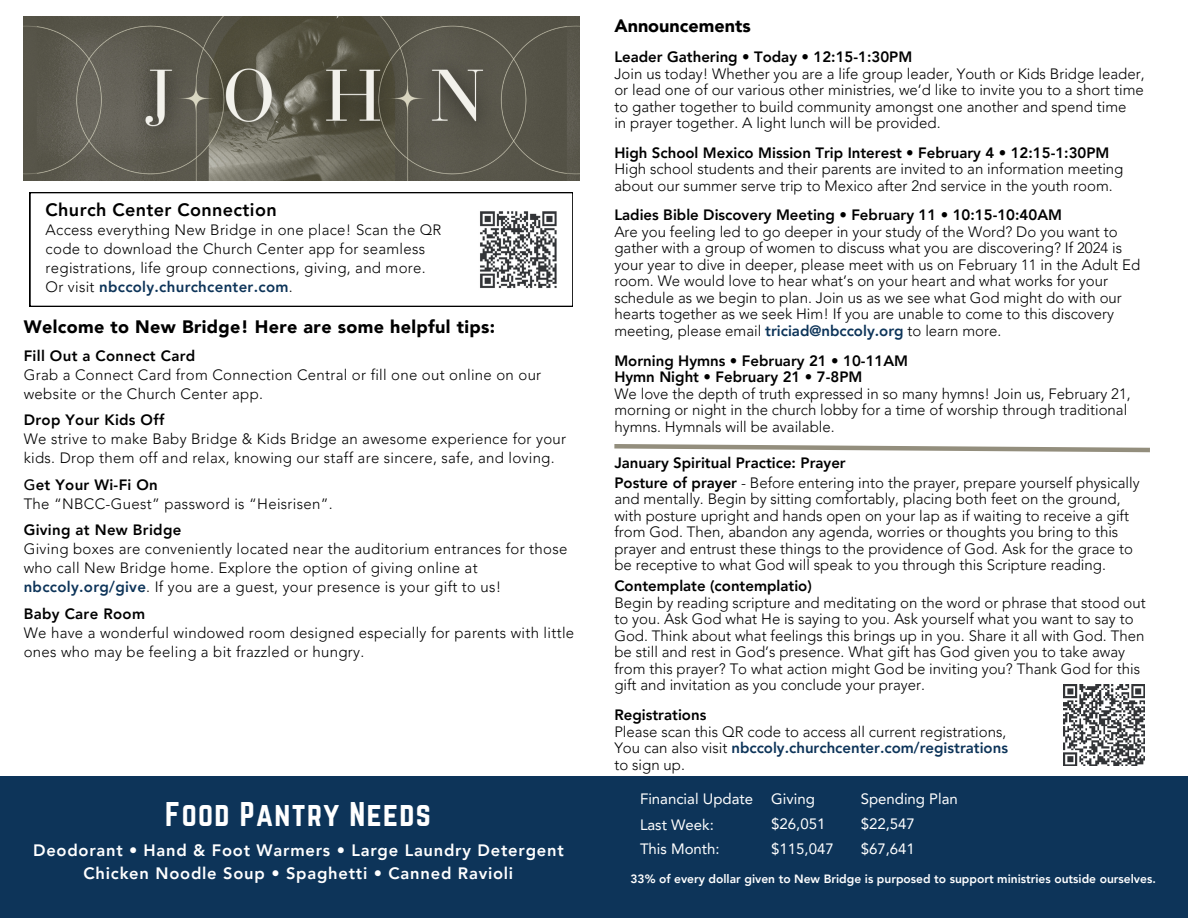
<style>
.page{position:relative;width:1188px;height:918px;background:#fff}
.page>*{position:absolute;margin:0;border:0;box-sizing:border-box;transform-origin:0 0}
.t1{font:30px "Norwester";letter-spacing:.045em;color:#fff}
.t2{font:900 18px "Avenir LT Pro";letter-spacing:.02em;color:#000}
.t3{font:800 18px "Avenir LT Pro";letter-spacing:.02em;color:#000}
.t4{font:900 18px "Avenir LT Pro";color:#000}
.t5{font:800 16.5px/23.7px "Avenir LT Pro";letter-spacing:.045em;color:#fff;text-align:center}
.t6{font:300 15px/16.5px "Avenir LT Pro";color:#000}
.t7{font:300 15px/19px "Avenir LT Pro";letter-spacing:.02em;color:#000}
.t8{font:15px "Avenir LT Pro";color:#fff}
.t9{font:800 15px "Avenir LT Pro";color:#000}
.t10{font:800 12px "Avenir LT Pro";color:#fff}
.s1{font-weight:800;color:#0d3459}
.s2{font-weight:800}
.s3{font-weight:500}
.s4{font-weight:400}
</style>
<div class="page">
<img style="left:24px;top:16px;width:556px;height:165px">
<div style="left:0;top:776px;width:1188px;height:142px;background:#0d3459"></div>
<svg style="left:30px;top:192px;width:543px;height:115px"></svg>
<img style="left:479px;top:210px;width:79px;height:80px">
<img style="left:1064px;top:685px;width:81px;height:81px">
<svg style="left:614px;top:444px;width:536px;height:9px"></svg>
<p class="t3" style="left:46px;top:202px;width:233px">Church Center Connection</p>
<p class="t7" style="left:46px;top:221px;width:397px">Access everything New Bridge in one place! Scan the QR code to download the Church Center app for seamless registrations, life group connections, giving, and more.<br>Or visit <span class="s1">nbccoly.churchcenter.com</span>.</p>
<h2 class="t2" style="left:24px;top:320px;width:473px">Welcome to New Bridge! Here are some helpful tips:</h2>
<h5 class="t7" style="left:24px;top:347px;width:519px"><span class="s2">Fill Out a Connect Card<br></span>Grab a Connect Card from Connection Central or fill one out online on our website or the Church Center app.</h5>
<h5 class="t7" style="left:24px;top:412px;width:544px"><span class="s2">Drop Your Kids Off<br></span>We strive to make Baby Bridge &amp; Kids Bridge an awesome experience for your kids. Drop them off and relax, knowing our staff are sincere, safe, and loving.</h5>
<h5 class="t7" style="left:24px;top:476px;width:310px"><span class="s3">G</span><span class="s2">et Your Wi-Fi On<br></span>The “NBCC-Guest” password is “Heisrisen”.</h5>
<h5 class="t7" style="left:24px;top:522px;width:545px"><span class="s2">Giving at New Bridge<br></span>Giving boxes are conveniently located near the auditorium entrances for those who call New Bridge home. Explore the option of giving online at <span class="s1">nbccoly.org/give</span>. If you are a guest, your presence is your gift to us!</h5>
<h4 class="t7" style="left:24px;top:605px;width:552px"><span class="s2">Baby Care Room<br></span>We have a wonderful windowed room designed especially for parents with little ones who may be feeling a bit frazzled or hungry.</h4>
<p class="t1" style="left:165px;top:796px;width:267px">Food Pantry Needs</p>
<p class="t5" style="left:33px;top:840px;width:532px">Deodorant <span class="s4">•</span> Hand &amp; Foot Warmers • Large Laundry Detergent<br>Chicken Noodle Soup • Spaghetti • Canned Ravioli</p>
<h5 class="t4" style="left:614px;top:18px;width:138px">Announcements</h5>
<h5 class="t6" style="left:614px;top:50px;width:532px"><span class="s2">Leader Gathering • Today • 12:15-1:30PM<br></span>Join us today! Whether you are a life group leader, Youth or Kids Bridge leader, or lead one of our various other ministries, we’d like to invite you to a short time to gather together to build community amongst one another and spend time<br>in prayer together. A light lunch will be provided.</h5>
<h5 class="t6" style="left:614px;top:146px;width:511px"><span class="s2">High School Mexico Mission Trip Interest • February 4 • 12:15-1:30PM<br></span>High school students and their parents are invited to an information meeting about our summer serve trip to Mexico after 2nd service in the youth room.</h5>
<p class="t6" style="left:614px;top:208px;width:527px"><span class="s2">Ladies Bible Discovery Meeting • February 11 • 10:15-10:40AM<br></span>Are you feeling led to go deeper in your study of the Word? Do you want to gather with a group of women to discuss what you are discovering? If 2024 is your year to dive in deeper, please meet with us on February 11 in the Adult Ed room. We would love to hear what’s on your heart and what works for your schedule as we begin to plan. Join us as we see what God might do with our hearts together as we seek Him! If you are unable to come to this discovery meeting, please email <span class="s1">triciad@nbccoly.org</span> to learn more.</p>
<h5 class="t6" style="left:614px;top:353px;width:518px"><span class="s2">Morning Hymns • February 21 • 10-11AM<br>Hymn Night • February 21 • 7-8PM<br></span>We love the depth of truth expressed in so many hymns! Join us, February 21, morning or night in the church lobby for a time of worship through traditional hymns. Hymnals will be available.</h5>
<p class="t9" style="left:614px;top:456px;width:233px">January Spiritual Practice: Prayer</p>
<h2 class="t6" style="left:614px;top:475px;width:527px"><span class="s2">Posture of prayer</span> - Before entering into the prayer, prepare yourself physically and mentally. Begin by sitting comfortably, placing both feet on the ground, with posture upright and hands open on your lap as if waiting to receive a gift from God. Then, abandon any agenda, worries or thoughts you bring to this prayer and entrust these things to the providence of God. Ask for the grace to be receptive to what God will speak to you through this Scripture reading.</h2>
<h5 class="t6" style="left:614px;top:579px;width:533px"><span class="s2">Contemplate (contemplatio)<br></span>Begin by reading scripture and meditating on the word or phrase that stood out to you. Ask God what He is saying to you. Ask yourself what you want to say to God. Think about what feelings this brings up in you. Share it all with God. Then be still and rest in God’s presence. What gift has God given you to take away from this prayer? To what action might God be inviting you? Thank God for this gift and invitation as you conclude your prayer.</h5>
<h5 class="t6" style="left:614px;top:708px;width:395px"><span class="s2">Registrations<br></span>Please scan this QR code to access all current registrations, You can also visit <span class="s1">nbccoly.churchcenter.com/registrations </span>to sign up.</h5>
<h5 class="t8" style="left:640px;top:793px;width:115px">Financial Update</h5>
<h1 class="t8" style="left:771px;top:793px;width:45px">Giving</h1>
<h3 class="t8" style="left:861px;top:793px;width:99px">Spending Plan</h3>
<p class="t8" style="left:640px;top:818px;width:75px">Last Week:</p>
<p class="t8" style="left:771px;top:817px;width:56px">$26,051</p>
<p class="t8" style="left:861px;top:817px;width:56px">$22,547</p>
<p class="t8" style="left:640px;top:842px;width:81px">This Month:</p>
<p class="t8" style="left:771px;top:842px;width:64px">$115,047</p>
<p class="t8" style="left:861px;top:842px;width:56px">$67,641</p>
<p class="t10" style="left:630px;top:874px;width:527px">33% of every dollar given to New Bridge is purposed to support ministries outside ourselves.</p>
</div>
